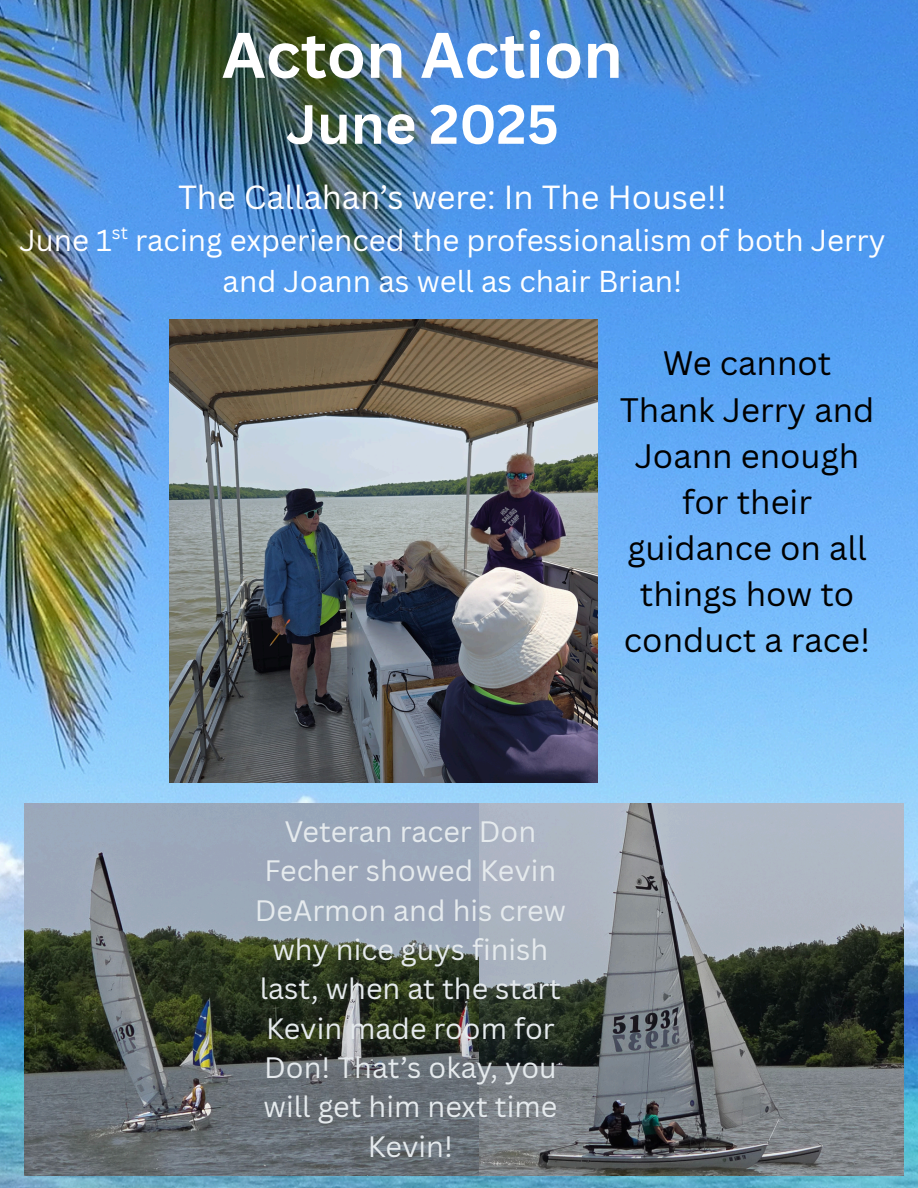
<style>
.page{position:relative;width:918px;height:1188px;background:#fff}
.page>*{position:absolute;margin:0;border:0;box-sizing:border-box;transform-origin:0 0}
.t1{font:700 63px "Canva Sans";color:#fff}
.t2{font:700 54px "Canva Sans";color:#fff}
.t3{font:33px/46.2px "Canva Sans";color:#000;text-align:center}
.t4{font:32.55px "Canva Sans";color:#fff}
.t5{font:29.55px/40.5px "Canva Sans";color:#fff;text-align:center}
.t6{font:28.8px/39.3px "Canva Sans";color:#e5eaed;text-align:center}
.t7{font:17.7px "Canva Sans";color:#fff}
</style>
<div class="page">
<img style="left:0;top:0;width:918px;height:1188px">
<img style="left:170px;top:319px;width:427px;height:464px">
<img style="left:25px;top:804px;width:454px;height:371px">
<img style="left:479px;top:804px;width:424px;height:371px">
<h3 class="t1" style="left:222px;top:11px;width:403px">Acton Action</h3>
<p class="t2" style="left:286px;top:86px;width:274px">June 2025</p>
<p class="t4" style="left:178px;top:174px;width:550px">The Callahan’s were: In The House!!</p>
<p class="t5" style="left:19px;top:220px;width:868px">June 1 racing experienced the professionalism of both Jerry and Joann as well as chair Brian!</p>
<p class="t7" style="left:112px;top:220px;width:18px">st</p>
<p class="t3" style="left:620px;top:340px;width:256px">We cannot<br>Thank Jerry and<br>Joann enough for their guidance on all things how to conduct a race!</p>
<p class="t6" style="left:255px;top:811px;width:313px">Veteran racer Don<br>Fecher showed Kevin<br>DeArmon and his crew why nice guys finish last, when at the start<br>Kevin made room for<br>Don! That’s okay, you will get him next time<br>Kevin!</p>
</div>
